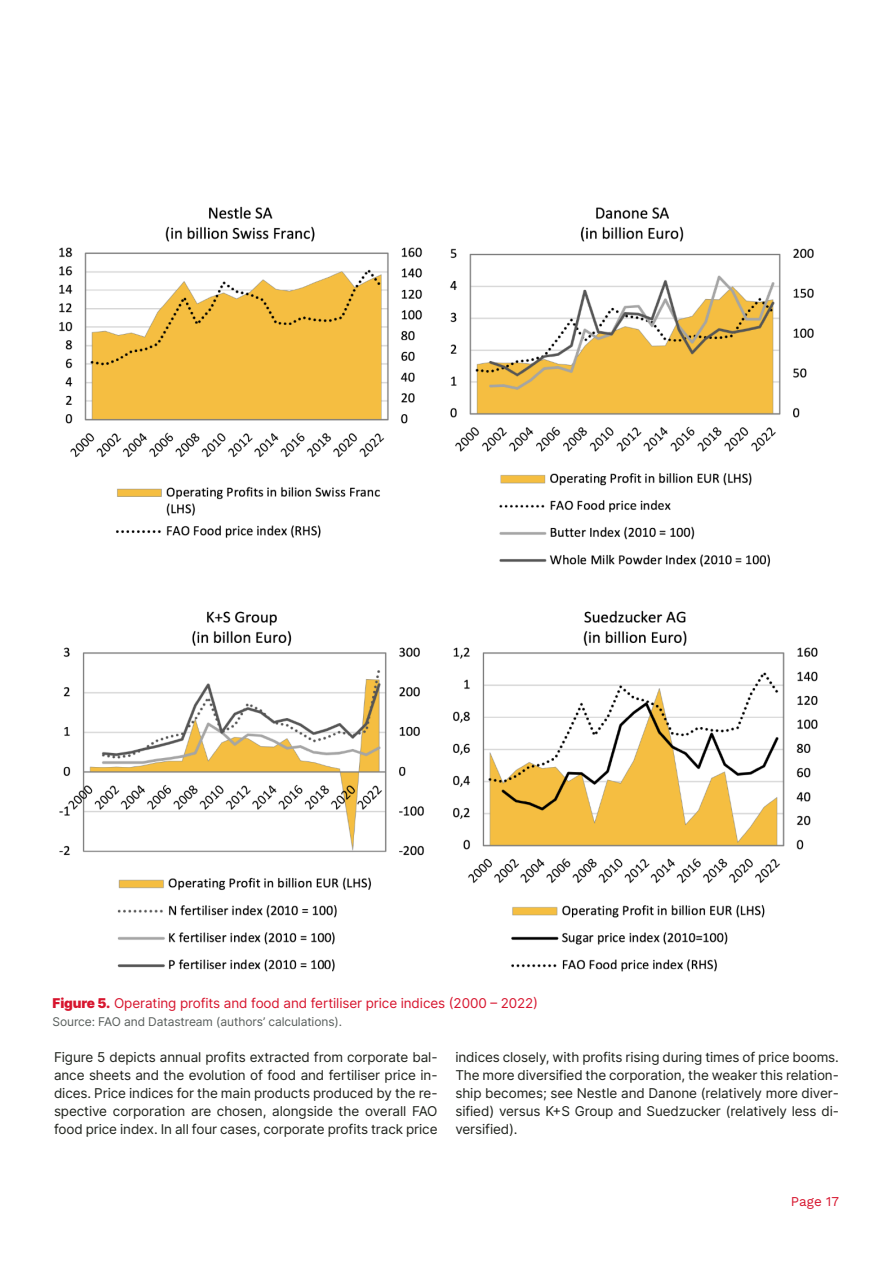
<style>
.page{position:relative;width:893px;height:1263px;background:#fff}
.page>*{position:absolute;margin:0;border:0;box-sizing:border-box;transform-origin:0 0}
.t1{font:13.5px/18px "Inter";letter-spacing:-.01em;color:#1f221c;text-align:justify}
.t2{font:13.5px "Inter";letter-spacing:-.01em;color:#d7152e}
.t3{font:13.5px "Work Sans";color:#d7152e}
.t4{font:12px "Inter";letter-spacing:-.01em;color:#575d5b}
.s1{font-weight:900}
</style>
<div class="page">
<img style="left:59px;top:206px;width:755px;height:361px">
<img style="left:59px;top:610px;width:759px;height:362px">
<p class="t2" style="left:53px;top:995px;width:487px"><span class="s1">Figure 5.</span> Operating profits and food and fertiliser price indices (2000 – 2022)</p>
<p class="t4" style="left:53px;top:1014px;width:291px">Source: FAO and Datastream (authors’ calculations).</p>
<p class="t1" style="left:54px;top:1048px;width:385px">Figure 5 depicts annual profits extracted from corporate bal&shy;ance sheets and the evolution of food and fertiliser price in&shy;dices. Price indices for the main products produced by the re&shy;spective corporation are chosen, alongside the overall FAO food price index. In all four cases, corporate profits track price</p>
<p class="t1" style="left:455px;top:1048px;width:385px">indices closely, with profits rising during times of price booms.<br>The more diversified the corporation, the weaker this relation&shy;ship becomes; see Nestle and Danone (relatively more diver&shy;sified) versus K+S Group and Suedzucker (relatively less di&shy;versified).</p>
<p class="t3" style="left:791px;top:1193px;width:50px">Page 17</p>
</div>
